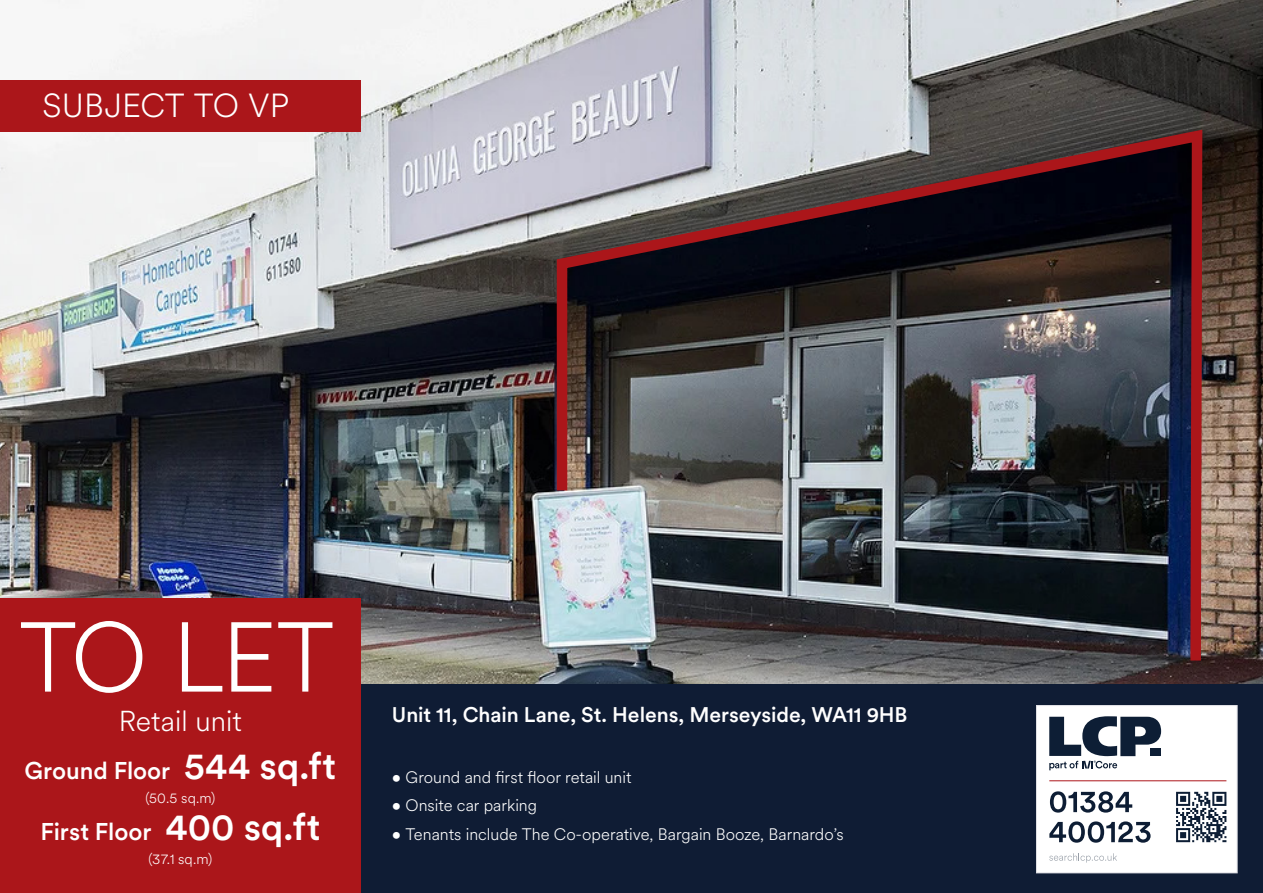
<style>
.page{position:relative;width:1263px;height:893px;background:#fff}
.page>*{position:absolute;margin:0;border:0;box-sizing:border-box;transform-origin:0 0}
.t1{font:300 97.8px "Circular XX";color:#fff}
.t2{font:300 33px "Circular XX";letter-spacing:-.005em;color:#fff}
.t3{font:300 28.5px "Circular XX";color:#fff}
.HEADERS{font:500 24px "Circular XX";letter-spacing:-.005em;color:#fff}
.t4{font:500 21px "Circular XX";letter-spacing:-.005em;color:#fff}
.t5{font:300 16.5px "Circular XX";color:#fff}
.HEADERS-2{font:300 14.4px "Circular XX";letter-spacing:.005em;color:#fff}
.s1{font-size:37.5px}
</style>
<div class="page">
<div style="left:361px;top:683px;width:902px;height:210px;background:#0f1c34"></div>
<img style="left:0;top:0;width:1263px;height:683px">
<div style="left:0;top:598px;width:361px;height:295px;background:#ab161a"></div>
<div style="left:1036px;top:706px;width:201px;height:167px;background:#fff"></div>
<div style="left:1036px;top:705px;width:201px;height:168px;border:1px solid #dddde3"></div>
<svg style="left:1050px;top:791px;width:82px;height:22px"></svg>
<svg style="left:1049px;top:821px;width:101px;height:22px"></svg>
<svg style="left:1049px;top:853px;width:68px;height:10px"></svg>
<hr style="left:1049px;top:780px;width:177px;height:1px;background:#ac161b">
<svg style="left:1049px;top:716px;width:112px;height:54px"></svg>
<svg style="left:1176px;top:792px;width:50px;height:50px"></svg>
<img style="left:551px;top:123px;width:656px;height:548px">
<div style="left:0;top:80px;width:361px;height:51px;background:#ab161a"></div>
<p class="t2" style="left:43px;top:83px;width:248px">SUBJECT TO VP</p>
<p class="t1" style="left:19px;top:592px;width:317px">TO LET</p>
<p class="t3" style="left:119px;top:702px;width:125px">Retail unit</p>
<p class="HEADERS" style="left:24px;top:754px;width:313px">Ground Floor <span class="s1">544 sq.ft</span></p>
<p class="HEADERS-2" style="left:145px;top:789px;width:72px">(50.5 sq.m)</p>
<p class="HEADERS" style="left:40px;top:815px;width:281px">First Floor <span class="s1">400 sq.ft</span></p>
<p class="HEADERS-2" style="left:148px;top:849px;width:65px">(37.1 sq.m)</p>
<p class="t4" style="left:392px;top:701px;width:517px">Unit 11, Chain Lane, St. Helens, Merseyside, WA11 9HB</p>
<p class="t5" style="left:392px;top:766px;width:241px">• Ground and first floor retail unit</p>
<p class="t5" style="left:392px;top:794px;width:147px">• Onsite car parking</p>
<p class="t5" style="left:392px;top:823px;width:453px">• Tenants include The Co-operative, Bargain Booze, Barnardo’s</p>
</div>
